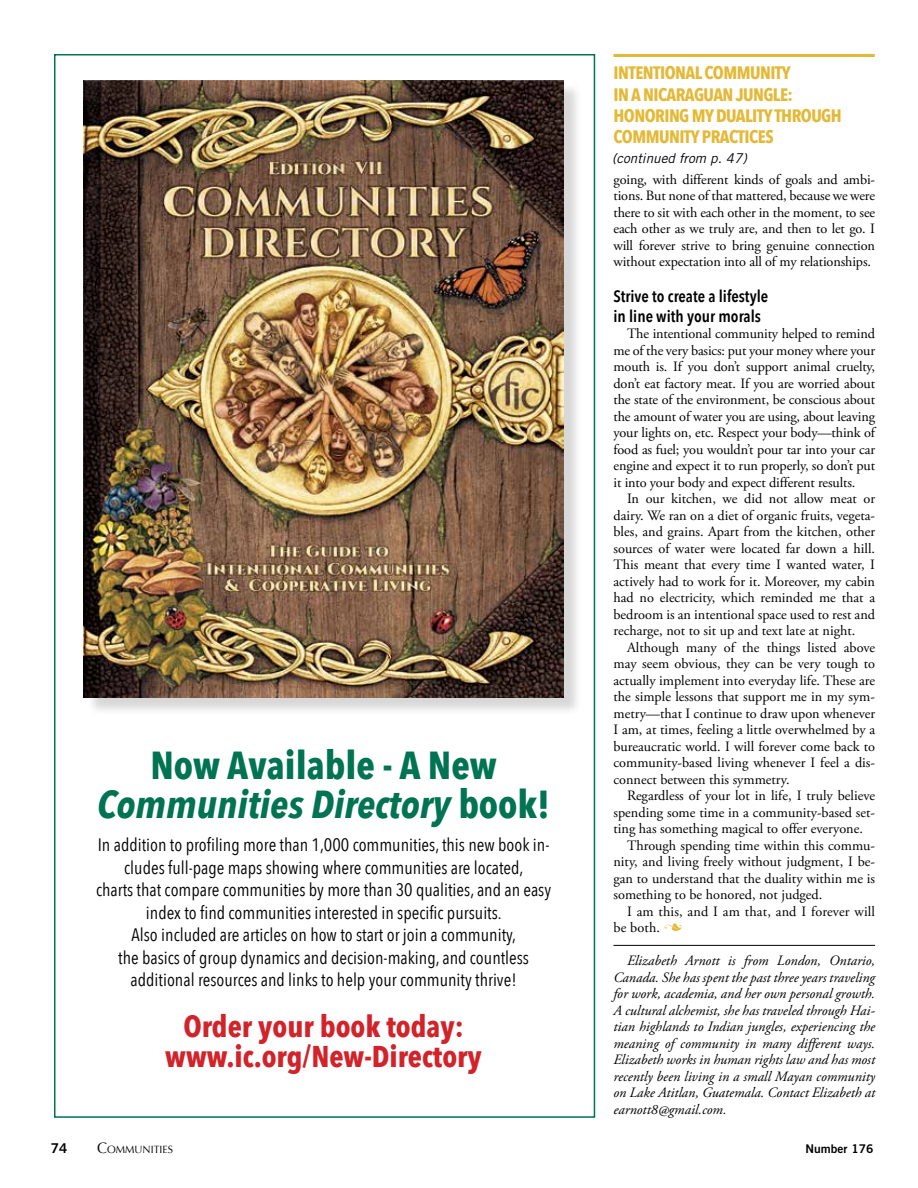
<style>
.page{position:relative;width:918px;height:1188px;background:#fff}
.page>*{position:absolute;margin:0;border:0;box-sizing:border-box;transform-origin:0 0}
.t1{font:700 39px/39px "Avenir Next Condensed";color:#007452;text-align:center}
.t2{font:700 30px/30px "Avenir Next Condensed";color:#d2232a;text-align:center}
.t3{font:18px/22.5px "Avenir Next Condensed";color:#000;text-align:center}
.t4{font:700 18px/21px "Avenir Next Condensed";letter-spacing:-.03em;color:#e4b937}
.t5{font:600 16.5px/19.5px "Avenir Next Condensed";color:#000}
.t6{font:14.25px/16.5px "Adobe Garamond Pro";color:#000;text-align:justify}
.t7{font:italic 14.25px/16.5px "Adobe Garamond Pro";color:#000;text-align:justify}
.t8{font:italic 13.5px "Trade Gothic";color:#000}
.t9{font:13.5px "Trade Gothic Bold Two";color:#000}
.t10{font:12px "Trade Gothic Bold Two";color:#000}
.t11{font:10.5px "Optima";color:#000}
.s1{font-style:italic}
.s2{font-family:"Type Embellishments One Let Plain";color:#e4b937}
.s3{font-size:15px}
</style>
<div class="page">
<hr style="left:614px;top:54px;width:261px;height:3px;background:#e4b937">
<hr style="left:614px;top:945px;width:261px;height:1px;background:#000">
<div style="left:86px;top:82px;width:497px;height:634px;background:#000;opacity:.16"></div>
<img style="left:83px;top:80px;width:481px;height:618px">
<h1 class="t1" style="left:97px;top:746px;width:454px">Now Available - A New<br><span class="s1">Communities Directory</span> book!</h1>
<p class="t3" style="left:96px;top:833px;width:457px">In addition to profiling more than 1,000 communities, this new book in&shy;cludes full-page maps showing where communities are located,<br>charts that compare communities by more than 30 qualities, and an easy index to find communities interested in specific pursuits.<br>Also included are articles on how to start or join a community,<br>the basics of group dynamics and decision-making, and countless additional resources and links to help your community thrive!</p>
<h2 class="t2" style="left:165px;top:1011px;width:318px">Order your book today: www.ic.org/New-Directory</h2>
<p class="t4" style="left:614px;top:63px;width:230px">INTENTIONAL COMMUNITY<br>IN A NICARAGUAN JUNGLE:<br>HONORING MY DUALITY THROUGH<br>COMMUNITY PRACTICES</p>
<p class="t8" style="left:612px;top:150px;width:136px">(continued from p. 47)</p>
<p class="t6" style="left:614px;top:171px;width:263px">going, with different kinds of goals and ambi&shy;tions. But none of that mattered, because we were there to sit with each other in the moment, to see each other as we truly are, and then to let go. I will forever strive to bring genuine connection without expectation into all of my relationships.</p>
<p class="t5" style="left:614px;top:286px;width:156px">Strive to create a lifestyle in line with your morals</p>
<p class="t6" style="left:614px;top:326px;width:263px;text-indent:13px">The intentional community helped to remind me of the very basics: put your money where your mouth is. If you don’t support animal cruelty, don’t eat factory meat. If you are worried about the state of the environment, be conscious about the amount of water you are using, about leaving your lights on, etc. Respect your body—think of food as fuel; you wouldn’t pour tar into your car engine and expect it to run properly, so don’t put it into your body and expect different results.</p>
<p class="t6" style="left:614px;top:491px;width:263px;text-indent:13px">In our kitchen, we did not allow meat or dairy. We ran on a diet of organic fruits, vegeta&shy;bles, and grains. Apart from the kitchen, other sources of water were located far down a hill.<br>This meant that every time I wanted water, I actively had to work for it. Moreover, my cabin had no electricity, which reminded me that a bedroom is an intentional space used to rest and recharge, not to sit up and text late at night.</p>
<p class="t6" style="left:614px;top:639px;width:263px;text-indent:13px">Although many of the things listed above may seem obvious, they can be very tough to actually implement into everyday life. These are the simple lessons that support me in my sym&shy;metry—that I continue to draw upon whenever I am, at times, feeling a little overwhelmed by a bureaucratic world. I will forever come back to community-based living whenever I feel a dis&shy;connect between this symmetry.</p>
<p class="t6" style="left:627px;top:788px;width:250px">Regardless of your lot in life, I truly believe</p>
<p class="t6" style="left:614px;top:804px;width:263px">spending some time in a community-based set-</p>
<p class="t6" style="left:614px;top:821px;width:251px">ting has something magical to offer everyone.</p>
<p class="t6" style="left:627px;top:838px;width:250px">Through spending time within this commu-</p>
<p class="t6" style="left:614px;top:854px;width:263px">nity, and living freely without judgment, I be-</p>
<p class="t6" style="left:614px;top:871px;width:263px">gan to understand that the duality within me is</p>
<p class="t6" style="left:614px;top:887px;width:210px">something to be honored, not judged.</p>
<p class="t6" style="left:627px;top:904px;width:250px">I am this, and I am that, and I forever will</p>
<p class="t6" style="left:614px;top:920px;width:70px">be both. <span class="s2">n</span></p>
<p class="t7" style="left:614px;top:953px;width:263px;text-indent:13px">Elizabeth Arnott is from London, Ontario, Canada. She has spent the past three years traveling for work, academia, and her own personal growth.<br>A cultural alchemist, she has traveled through Hai&shy;tian highlands to Indian jungles, experiencing the meaning of community in many different ways.<br>Elizabeth works in human rights law and has most recently been living in a small Mayan community on Lake Atitlan, Guatemala. Contact Elizabeth at earnott8@gmail.com.</p>
<p class="t9" style="left:51px;top:1140px;width:18px">74</p>
<p class="t11" style="left:97px;top:1144px;width:77px"><span class="s3">C</span>OMMUNITIES</p>
<p class="t10" style="left:805px;top:1142px;width:70px">Number 176</p>
</div>
